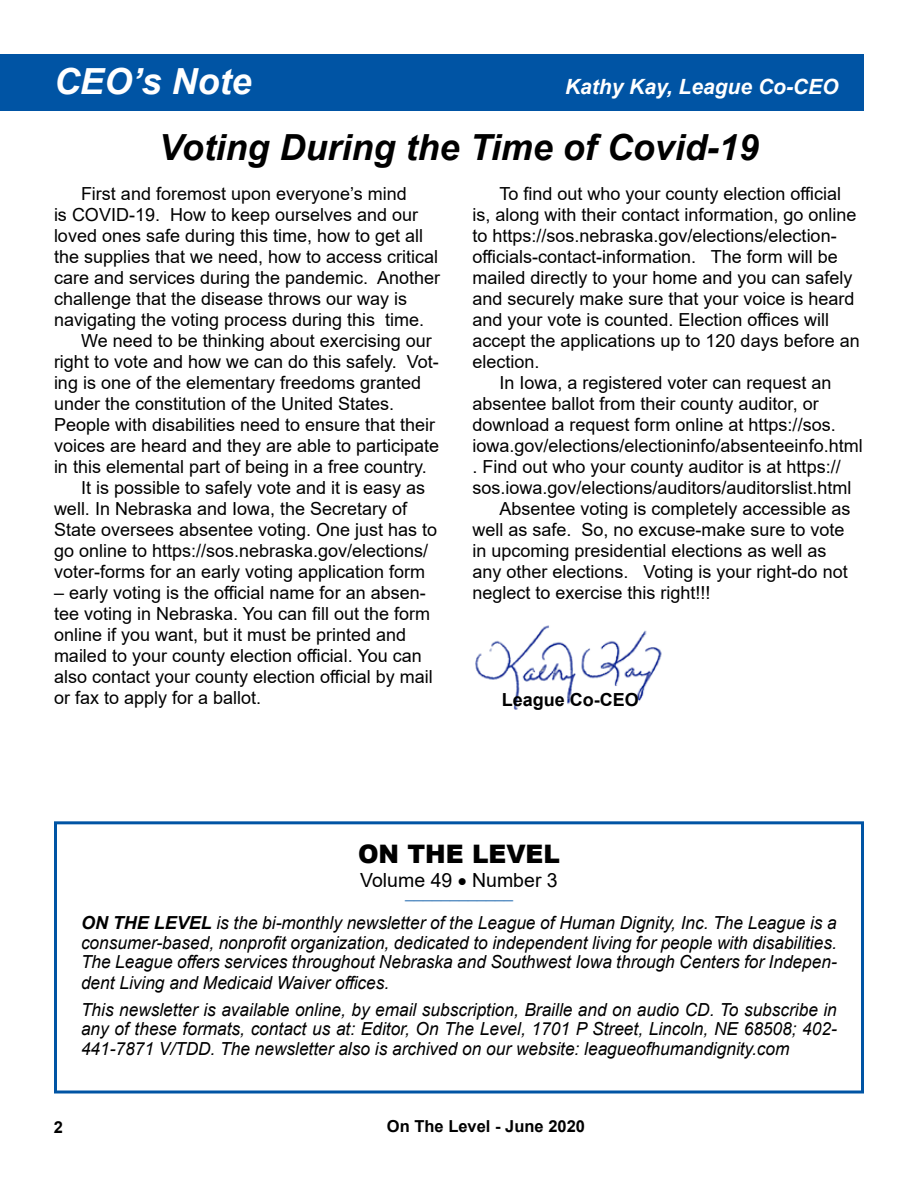
<style>
.page{position:relative;width:918px;height:1188px;background:#fff}
.page>*{position:absolute;margin:0;border:0;box-sizing:border-box;transform-origin:0 0}
.t1{font:italic 700 36px "Arial";color:#000}
.t2{font:italic 700 36px "Arial";color:#fff}
.t3{font:900 25.5px "Arial";color:#000}
.t4{font:italic 700 21px "Arial";color:#fff}
.t5{font:19.5px "Arial";color:#000}
.t6{font:18px/21px "Arial";color:#000}
.t7{font:italic 18px/20.2px "Arial";color:#000;text-align:justify;scale:.96 1}
.t8{font:700 18px "Arial";color:#000}
.t9{font:700 16.5px "Arial";color:#000}
.s1{font-weight:900;font-style:normal;color:#0054a4}
.s2{font-weight:700}
</style>
<div class="page">
<div style="left:0;top:54px;width:864px;height:57px;background:#0054a4"></div>
<img style="left:475px;top:625px;width:187px;height:85px">
<div style="left:54px;top:821px;width:810px;height:273px;border:3px solid #0054a4"></div>
<h1 class="t2" style="left:54px;top:57px;width:199px">CEO’s Note</h1>
<p class="t4" style="left:565px;top:73px;width:275px">Kathy Kay, League Co-CEO</p>
<h1 class="t1" style="left:159px;top:123px;width:602px">Voting During the Time of Covid-19</h1>
<p class="t6" style="left:500px;top:183px;width:343px">To find out who your county election official</p>
<p class="t6" style="left:472px;top:204px;width:386px">is, along with their contact information, go online</p>
<p class="t6" style="left:472px;top:225px;width:366px">to https://sos.nebraska.gov/elections/election-</p>
<p class="t6" style="left:472px;top:246px;width:367px">officials-contact-information. The form will be</p>
<p class="t6" style="left:472px;top:267px;width:382px">mailed directly to your home and you can safely</p>
<p class="t6" style="left:472px;top:288px;width:384px">and securely make sure that your voice is heard</p>
<p class="t6" style="left:472px;top:309px;width:358px">and your vote is counted. Election offices will</p>
<p class="t6" style="left:472px;top:330px;width:389px">accept the applications up to 120 days before an</p>
<p class="t6" style="left:472px;top:351px;width:69px">election.</p>
<p class="t6" style="left:500px;top:372px;width:334px">In Iowa, a registered voter can request an</p>
<p class="t6" style="left:472px;top:393px;width:348px">absentee ballot from their county auditor, or</p>
<p class="t6" style="left:472px;top:414px;width:365px">download a request form online at https://sos.</p>
<p class="t6" style="left:472px;top:435px;width:392px">iowa.gov/elections/electioninfo/absenteeinfo.html</p>
<p class="t6" style="left:472px;top:456px;width:370px">. Find out who your county auditor is at https://</p>
<p class="t6" style="left:472px;top:477px;width:381px">sos.iowa.gov/elections/auditors/auditorslist.html</p>
<p class="t6" style="left:500px;top:498px;width:353px">Absentee voting is completely accessible as</p>
<p class="t6" style="left:472px;top:519px;width:374px">well as safe. So, no excuse-make sure to vote</p>
<p class="t6" style="left:472px;top:540px;width:356px">in upcoming presidential elections as well as</p>
<p class="t6" style="left:472px;top:561px;width:377px">any other elections. Voting is your right-do not</p>
<p class="t6" style="left:472px;top:582px;width:240px">neglect to exercise this right!!!</p>
<p class="t6" style="left:81px;top:183px;width:327px">First and foremost upon everyone’s mind</p>
<p class="t6" style="left:54px;top:204px;width:366px">is COVID-19. How to keep ourselves and our</p>
<p class="t6" style="left:54px;top:225px;width:371px">loved ones safe during this time, how to get all</p>
<p class="t6" style="left:54px;top:246px;width:386px">the supplies that we need, how to access critical</p>
<p class="t6" style="left:54px;top:267px;width:388px">care and services during the pandemic. Another</p>
<p class="t6" style="left:54px;top:288px;width:355px">challenge that the disease throws our way is</p>
<p class="t6" style="left:54px;top:309px;width:372px">navigating the voting process during this time.</p>
<p class="t6" style="left:81px;top:330px;width:352px">We need to be thinking about exercising our</p>
<p class="t6" style="left:54px;top:351px;width:386px">right to vote and how we can do this safely. Vot-</p>
<p class="t6" style="left:54px;top:372px;width:369px">ing is one of the elementary freedoms granted</p>
<p class="t6" style="left:54px;top:393px;width:342px">under the constitution of the United States.</p>
<p class="t6" style="left:54px;top:414px;width:383px">People with disabilities need to ensure that their</p>
<p class="t6" style="left:54px;top:435px;width:387px">voices are heard and they are able to participate</p>
<p class="t6" style="left:54px;top:456px;width:374px">in this elemental part of being in a free country.</p>
<p class="t6" style="left:81px;top:477px;width:346px">It is possible to safely vote and it is easy as</p>
<p class="t6" style="left:54px;top:498px;width:355px">well. In Nebraska and Iowa, the Secretary of</p>
<p class="t6" style="left:54px;top:519px;width:385px">State oversees absentee voting. One just has to</p>
<p class="t6" style="left:54px;top:540px;width:376px">go online to https://sos.nebraska.gov/elections/</p>
<p class="t6" style="left:54px;top:561px;width:373px">voter-forms for an early voting application form</p>
<p class="t6" style="left:54px;top:582px;width:380px">– early voting is the official name for an absen&shy;tee voting in Nebraska. You can fill out the form online if you want, but it must be printed and mailed to your county election official. You can also contact your county election official by mail or fax to apply for a ballot.</p>
<p class="t8" style="left:502px;top:687px;width:139px">League Co-CEO</p>
<h2 class="t3" style="left:358px;top:836px;width:203px">ON THE LEVEL</h2>
<p class="t5" style="left:360px;top:867px;width:199px">Volume 49 ● Number 3</p>
<p class="t7" style="left:81px;top:878px;width:789px;line-height:30px;text-align:center"><span class="s1">____________<br></span><span class="s2">ON THE LEVEL</span> is the bi-monthly newsletter of the League of Human Dignity, Inc. The League is a</p>
<p class="t7" style="left:81px;top:933px;width:789px">consumer-based, nonprofit organization, dedicated to independent living for people with disabilities.<br>The League offers services throughout Nebraska and Southwest Iowa through Centers for Indepen&shy;dent Living and Medicaid Waiver offices.</p>
<p class="t7" style="left:81px;top:1000px;width:789px;line-height:19.5px">This newsletter is available online, by email subscription, Braille and on audio CD. To subscribe in any of these formats, contact us at: Editor, On The Level, 1701 P Street, Lincoln, NE 68508; 402- 441-7871 V/TDD. The newsletter also is archived on our website: leagueofhumandignity.com</p>
<p class="t9" style="left:54px;top:1115px;width:11px">2</p>
<p class="t9" style="left:387px;top:1114px;width:200px">On The Level - June 2020</p>
</div>
